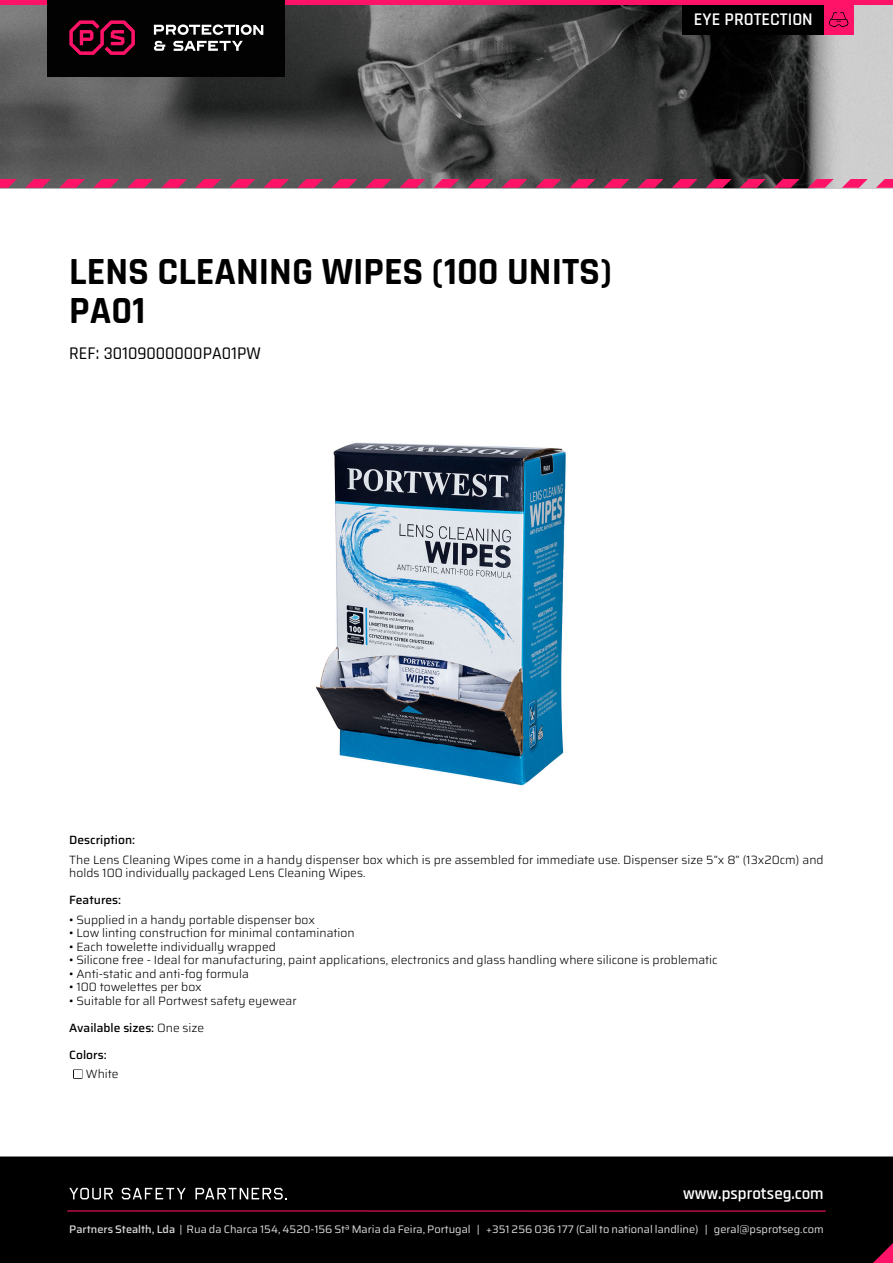
<style>
.page{position:relative;width:893px;height:1263px;background:#fff}
.page>*{position:absolute;margin:0;border:0;box-sizing:border-box;transform-origin:0 0}
.t1{font:700 38.85px/38.8px "Rajdhani";color:#000}
.t2{font:500 18px "Rajdhani";color:#000}
.t3{font:600 18px "Rajdhani";color:#fff}
.t4{font:600 16.95px "Rajdhani";color:#fff}
.t5{font:300 12px/13.5px "Saira";color:#000}
.t6{font:500 12px "Saira";color:#000}
.t7{font:10.95px "Saira";color:#dadada}
.s1{font-weight:300}
.s2{font-weight:500}
</style>
<div class="page">
<img style="left:0;top:5px;width:893px;height:183px">
<div style="left:0;top:1156px;width:893px;height:107px;background:#000"></div>
<svg style="left:69px;top:1188px;width:44px;height:11px"></svg>
<svg style="left:122px;top:1188px;width:64px;height:11px"></svg>
<svg style="left:195px;top:1188px;width:92px;height:11px"></svg>
<hr style="left:67px;top:1210px;width:759px;height:1px;background:#ff1368">
<div style="left:0;top:0;width:893px;height:5px;background:#ff1368"></div>
<div style="left:47px;top:0;width:238px;height:76px;background:#020202"></div>
<svg style="left:154px;top:41px;width:11px;height:10px"></svg>
<svg style="left:154px;top:24px;width:109px;height:11px"></svg>
<svg style="left:173px;top:41px;width:70px;height:10px"></svg>
<svg style="left:69px;top:20px;width:66px;height:35px"></svg>
<div style="left:682px;top:5px;width:142px;height:29px;background:#000"></div>
<div style="left:824px;top:5px;width:29px;height:29px;background:#ff1368"></div>
<svg style="left:829px;top:12px;width:19px;height:15px"></svg>
<svg style="left:873px;top:1243px;width:20px;height:20px"></svg>
<svg style="left:0;top:179px;width:17px;height:9px"></svg>
<svg style="left:263px;top:179px;width:26px;height:9px"></svg>
<svg style="left:536px;top:179px;width:25px;height:9px"></svg>
<svg style="left:740px;top:179px;width:26px;height:9px"></svg>
<svg style="left:127px;top:179px;width:26px;height:9px"></svg>
<svg style="left:399px;top:179px;width:26px;height:9px"></svg>
<svg style="left:672px;top:179px;width:26px;height:9px"></svg>
<svg style="left:876px;top:179px;width:17px;height:9px"></svg>
<svg style="left:59px;top:179px;width:26px;height:9px"></svg>
<svg style="left:331px;top:179px;width:26px;height:9px"></svg>
<svg style="left:604px;top:179px;width:25px;height:9px"></svg>
<svg style="left:808px;top:179px;width:26px;height:9px"></svg>
<svg style="left:195px;top:179px;width:26px;height:9px"></svg>
<svg style="left:468px;top:179px;width:25px;height:9px"></svg>
<svg style="left:25px;top:179px;width:26px;height:9px"></svg>
<svg style="left:297px;top:179px;width:26px;height:9px"></svg>
<svg style="left:570px;top:179px;width:25px;height:9px"></svg>
<svg style="left:774px;top:179px;width:26px;height:9px"></svg>
<svg style="left:161px;top:179px;width:26px;height:9px"></svg>
<svg style="left:434px;top:179px;width:25px;height:9px"></svg>
<svg style="left:706px;top:179px;width:26px;height:9px"></svg>
<svg style="left:93px;top:179px;width:26px;height:9px"></svg>
<svg style="left:365px;top:179px;width:26px;height:9px"></svg>
<svg style="left:638px;top:179px;width:25px;height:9px"></svg>
<svg style="left:842px;top:179px;width:26px;height:9px"></svg>
<svg style="left:229px;top:179px;width:26px;height:9px"></svg>
<svg style="left:502px;top:179px;width:25px;height:9px"></svg>
<svg style="left:73px;top:1069px;width:9px;height:9px"></svg>
<img style="left:315px;top:442px;width:251px;height:344px">
<h2 class="t3" style="left:694px;top:8px;width:120px">EYE PROTECTION</h2>
<h1 class="t1" style="left:69px;top:254px;width:544px">LENS CLEANING WIPES (100 UNITS)<br>PA01</h1>
<h2 class="t2" style="left:69px;top:342px;width:193px">REF: 30109000000PA01PW</h2>
<p class="t6" style="left:69px;top:830px;width:67px">Description:</p>
<p class="t5" style="left:69px;top:853px;width:756px">The Lens Cleaning Wipes come in a handy dispenser box which is pre assembled for immediate use. Dispenser size 5”x 8” (13x20cm) and holds 100 individually packaged Lens Cleaning Wipes.</p>
<p class="t6" style="left:69px;top:890px;width:53px">Features:</p>
<p class="t5" style="left:69px;top:913px;width:247px">• Supplied in a handy portable dispenser box</p>
<p class="t5" style="left:69px;top:926px;width:287px">• Low linting construction for minimal contamination</p>
<p class="t5" style="left:69px;top:940px;width:208px">• Each towelette individually wrapped</p>
<p class="t5" style="left:69px;top:953px;width:650px">• Silicone free - Ideal for manufacturing, paint applications, electronics and glass handling where silicone is problematic</p>
<p class="t5" style="left:69px;top:967px;width:181px">• Anti-static and anti-fog formula</p>
<p class="t5" style="left:69px;top:980px;width:134px">• 100 towelettes per box</p>
<p class="t5" style="left:69px;top:994px;width:229px">• Suitable for all Portwest safety eyewear</p>
<p class="t6" style="left:69px;top:1018px;width:136px">Available sizes: <span class="s1">One size</span></p>
<p class="t6" style="left:69px;top:1045px;width:39px">Colors:</p>
<p class="t5" style="left:86px;top:1067px;width:34px">White</p>
<h3 class="t4" style="left:683px;top:1183px;width:142px">www.psprotseg.com</h3>
<p class="t7" style="left:69px;top:1221px;width:756px"><span class="s2">Partners Stealth, Lda</span> | Rua da Charca 154, 4520-156 Stª Maria da Feira, Portugal | +351 256 036 177 (Call to national landline) | geral@psprotseg.com</p>
</div>
